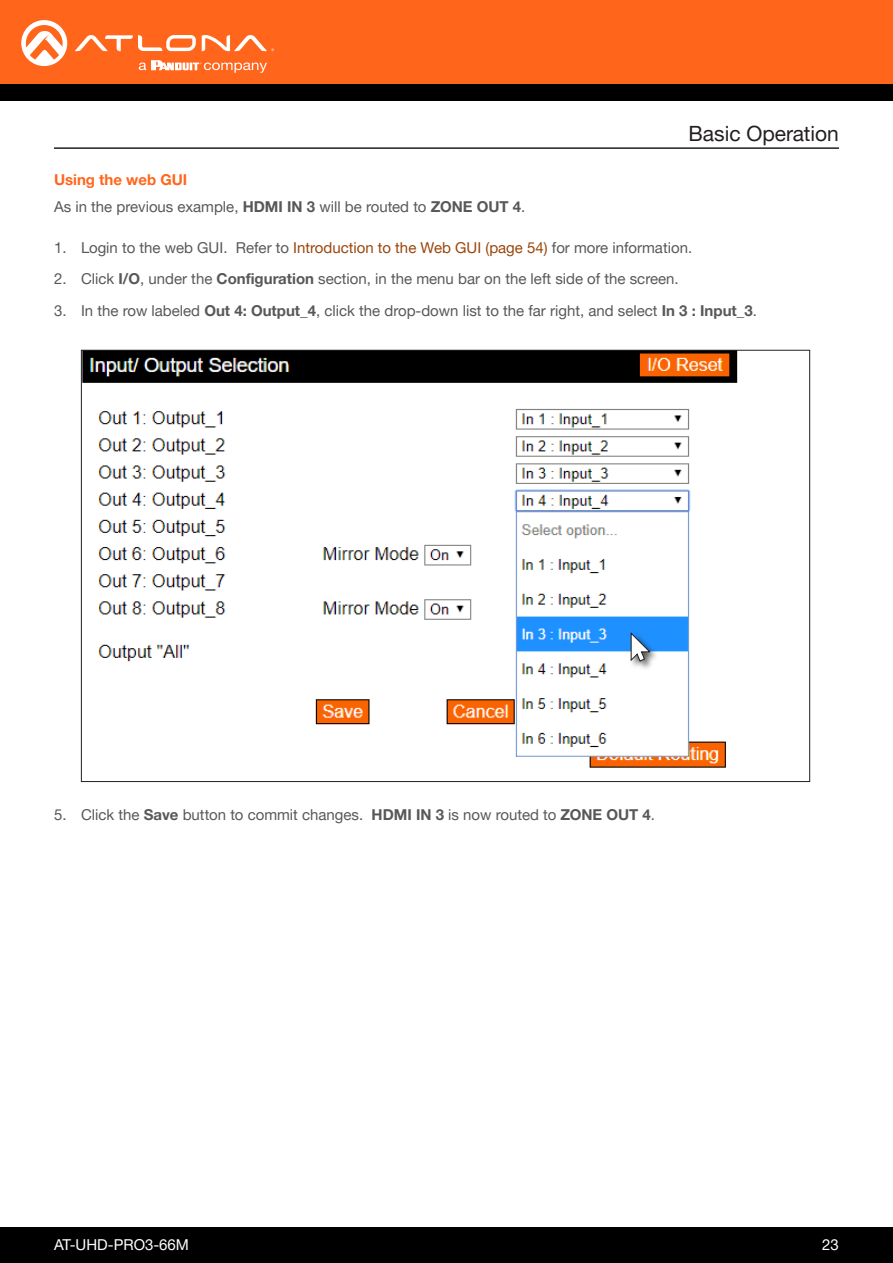
<style>
.page{position:relative;width:893px;height:1263px;background:#fff}
.page>*{position:absolute;margin:0;border:0;box-sizing:border-box;transform-origin:0 0}
.Non_TOC_Section_Head{font:21px "Helvetica Neue LTW1 G";color:#231f20}
.Numbered_Steps{font:15px "Helvetica Neue LTW1 G";color:#57585a}
.t1{font:15px "Helvetica Neue LTW1 G";color:#fff}
.General_Text{font:700 15px "Helvetica Neue LTW1 G";color:#ff661c}
.s1{font-weight:700}
.s2{color:#9b450a}
</style>
<div class="page">
<div style="left:0;top:1227px;width:893px;height:36px;background:#000"></div>
<div style="left:0;top:0;width:893px;height:84px;background:#ff661c"></div>
<div style="left:0;top:84px;width:893px;height:16px;background:#000"></div>
<svg style="left:75px;top:35px;width:121px;height:16px"></svg>
<svg style="left:202px;top:35px;width:72px;height:16px"></svg>
<svg style="left:21px;top:20px;width:46px;height:46px"></svg>
<svg style="left:139px;top:60px;width:128px;height:13px"></svg>
<hr style="left:54px;top:147px;width:785px;height:2px;background:#231f20">
<img style="left:83px;top:352px;width:655px;height:416px">
<div style="left:629px;top:632px;width:30px;height:39px;background:#231f20;opacity:.75"></div>
<svg style="left:631px;top:633px;width:19px;height:28px"></svg>
<p class="General_Text" style="left:54px;top:170px;width:135px">Using the web GUI</p>
<p class="Numbered_Steps" style="left:54px;top:197px;width:473px">As in the previous example, <span class="s1">HDMI IN 3</span> will be routed to <span class="s1">ZONE OUT 4</span>.</p>
<p class="Non_TOC_Section_Head" style="left:689px;top:120px;width:152px">Basic Operation</p>
<p class="Numbered_Steps" style="left:54px;top:238px;width:640px">1. Login to the web GUI. Refer to <span class="s2">Introduction to the Web GUI (page 54)</span> for more information.</p>
<p class="Numbered_Steps" style="left:54px;top:269px;width:626px">2. Click <span class="s1">I/O</span>, under the <span class="s1">Configuration</span> section, in the menu bar on the left side of the screen.</p>
<p class="Numbered_Steps" style="left:54px;top:301px;width:704px">3. In the row labeled <span class="s1">Out 4: Output_4</span>, click the drop-down list to the far right, and select <span class="s1">In 3 : Input_3</span>.</p>
<p class="Numbered_Steps" style="left:54px;top:805px;width:603px">5. Click the <span class="s1">Save</span> button to commit changes. <span class="s1">HDMI IN 3</span> is now routed to <span class="s1">ZONE OUT 4</span>.</p>
<p class="t1" style="left:54px;top:1235px;width:137px">AT-UHD-PRO3-66M</p>
<p class="t1" style="left:822px;top:1235px;width:18px">23</p>
</div>
